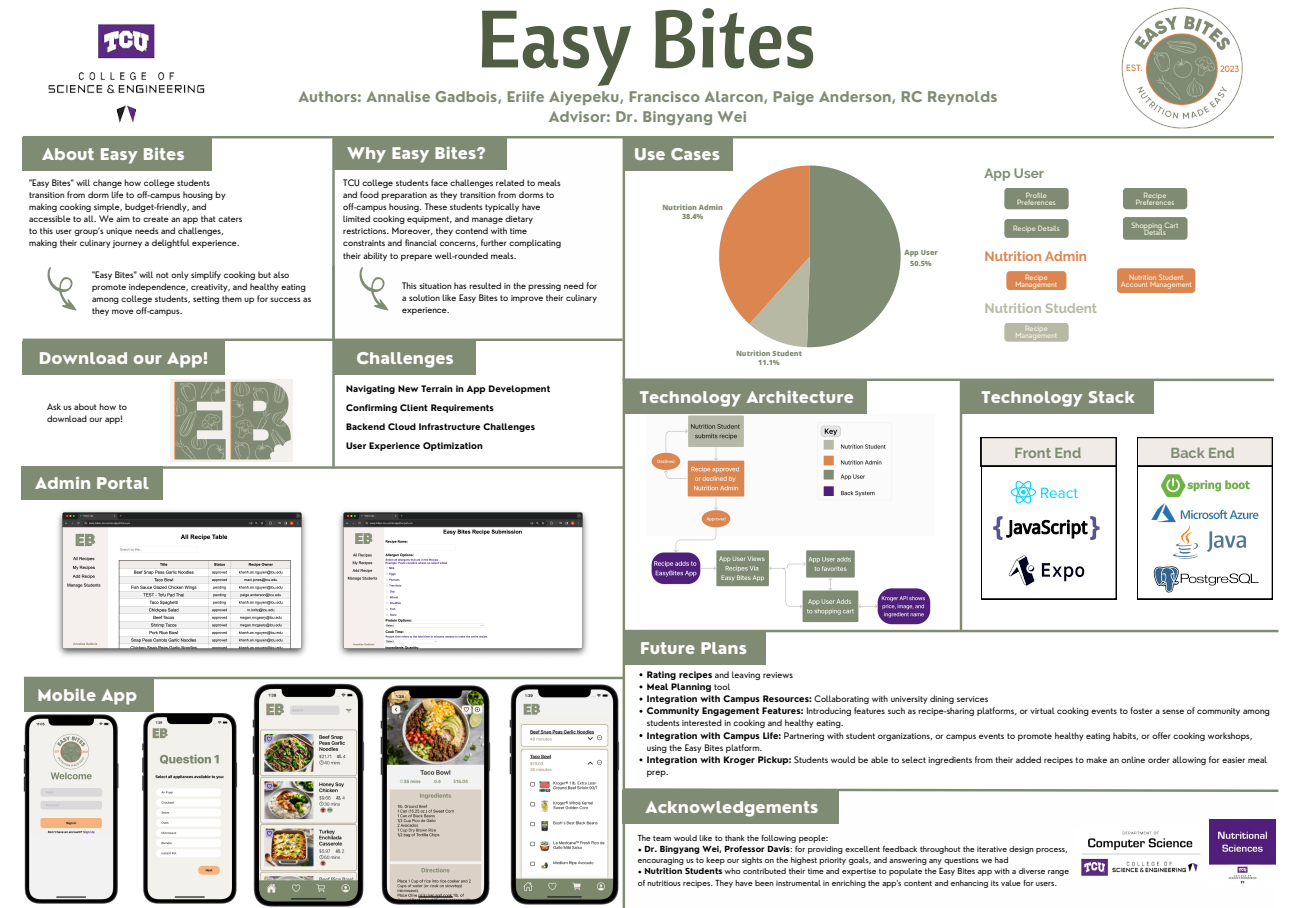
<style>
.page{position:relative;width:1296px;height:908px;background:#fff}
.page>*{position:absolute;margin:0;border:0;box-sizing:border-box;transform-origin:0 0}
.t1{font:80.94px "Cantora One";color:#515d43}
.t2{font:800 15.75px "Nourd";color:#fff}
.t3{font:700 14.4px/20px "Nourd";letter-spacing:.005em;color:#808b73;text-align:center}
.t4{font:700 14.4px "Raleway";color:#808b73}
.t5{font:700 13.5px "Raleway";color:#b7b9a5}
.t6{font:700 13.5px "Raleway";color:#db8650}
.t7{font:700 13.5px "Raleway";color:#808b73}
.t8{font:8.7px/12.2px "Nourd";letter-spacing:.005em;color:#000}
.t9{font:700 8.7px "Nourd";letter-spacing:.005em;color:#000}
.t10{font:8.16px/11.2px "Nourd";letter-spacing:.005em;color:#000}
.t11{font:7.2px/7.2px "Nourd";color:#fdfaed;text-align:center}
.t12{font:800 7.17px/8.9px "Open Sans";color:#808b73;text-align:center}
.s1{font-weight:700}
.s2{font-weight:400}
</style>
<div class="page">
<hr style="left:23px;top:136px;width:1251px;height:2px;background:#808b73">
<hr style="left:23px;top:338px;width:600px;height:3px;background:#808b73">
<hr style="left:22px;top:466px;width:602px;height:2px;background:#808b73">
<hr style="left:623px;top:137px;width:2px;height:770px;background:#808b73">
<hr style="left:332px;top:138px;width:3px;height:203px;background:#808b73">
<div style="left:334px;top:341px;width:142px;height:33px;background:#808b73"></div>
<div style="left:23px;top:137px;width:189px;height:33px;background:#808b73"></div>
<div style="left:961px;top:380px;width:192px;height:33px;background:#808b73"></div>
<div style="left:624px;top:137px;width:109px;height:33px;background:#808b73"></div>
<div style="left:334px;top:136px;width:173px;height:33px;background:#808b73"></div>
<div style="left:623px;top:790px;width:216px;height:33px;background:#808b73"></div>
<img style="left:48px;top:24px;width:157px;height:99px">
<svg style="left:719px;top:165px;width:182px;height:182px"></svg>
<hr style="left:24px;top:676px;width:600px;height:3px;background:#808b73">
<img style="left:1121px;top:7px;width:122px;height:122px">
<hr style="left:960px;top:380px;width:2px;height:251px;background:#808b73">
<div style="left:24px;top:677px;width:130px;height:33px;background:#808b73"></div>
<svg style="left:359px;top:267px;width:30px;height:43px"></svg>
<div style="left:624px;top:380px;width:243px;height:33px;background:#808b73"></div>
<img style="left:1210px;top:819px;width:66px;height:65px">
<img style="left:1081px;top:831px;width:120px;height:45px">
<div style="left:22px;top:466px;width:141px;height:33px;background:#808b73"></div>
<hr style="left:625px;top:629px;width:653px;height:3px;background:#808b73">
<div style="left:625px;top:631px;width:141px;height:33px;background:#808b73"></div>
<svg style="left:1137px;top:437px;width:136px;height:162px"></svg>
<svg style="left:622px;top:786px;width:657px;height:7px"></svg>
<svg style="left:622px;top:377px;width:652px;height:5px"></svg>
<svg style="left:981px;top:437px;width:135px;height:162px"></svg>
<img style="left:57px;top:510px;width:250px;height:147px">
<img style="left:338px;top:510px;width:250px;height:147px">
<div style="left:1004px;top:188px;width:65px;height:21px;background:#808b73;border-radius:4px"></div>
<div style="left:1123px;top:188px;width:64px;height:21px;background:#808b73;border-radius:4px"></div>
<div style="left:1004px;top:219px;width:65px;height:19px;background:#808b73;border-radius:4px"></div>
<div style="left:1123px;top:217px;width:65px;height:23px;background:#808b73;border-radius:4px"></div>
<div style="left:1006px;top:271px;width:60px;height:19px;background:#db8650;border-radius:4px"></div>
<div style="left:1117px;top:268px;width:78px;height:25px;background:#db8650;border-radius:4px"></div>
<div style="left:1004px;top:322px;width:65px;height:19px;background:#b7b9a5;border-radius:4px"></div>
<svg style="left:47px;top:267px;width:30px;height:43px"></svg>
<hr style="left:332px;top:265px;width:3px;height:203px;background:#808b73">
<div style="left:23px;top:341px;width:202px;height:33px;background:#808b73"></div>
<img style="left:651px;top:415px;width:280px;height:210px">
<img style="left:171px;top:379px;width:122px;height:82px">
<img style="left:142px;top:713px;width:96px;height:190px">
<img style="left:24px;top:714px;width:95px;height:188px">
<img style="left:252px;top:683px;width:113px;height:223px">
<img style="left:380px;top:685px;width:111px;height:219px">
<img style="left:509px;top:684px;width:111px;height:219px">
<p class="t1" style="left:476px;top:-14px;width:341px">Easy Bites</p>
<h2 class="t2" style="left:42px;top:144px;width:144px">About Easy Bites</h2>
<h2 class="t3" style="left:298px;top:86px;width:701px">Authors: Annalise Gadbois, Eriife Aiyepeku, Francisco Alarcon, Paige Anderson, RC Reynolds<br>Advisor: Dr. Bingyang Wei</h2>
<h2 class="t2" style="left:347px;top:143px;width:140px">Why Easy Bites?</h2>
<p class="t2" style="left:634px;top:144px;width:87px">Use Cases</p>
<p class="t8" style="left:29px;top:176px;width:215px">"Easy Bites" will change how college students transition from dorm life to off-campus housing by making cooking simple, budget-friendly, and accessible to all. We aim to create an app that caters to this user group’s unique needs and challenges, making their culinary journey a delightful experience.</p>
<h3 class="t8" style="left:92px;top:268px;width:221px">"Easy Bites" will not only simplify cooking but also promote independence, creativity, and healthy eating among college students, setting them up for success as they move off-campus.</h3>
<p class="t2" style="left:39px;top:348px;width:171px">Download our App!</p>
<p class="t8" style="left:47px;top:400px;width:81px">Ask us about how to download our app!</p>
<p class="t2" style="left:35px;top:473px;width:116px">Admin Portal</p>
<h3 class="t8" style="left:343px;top:176px;width:219px">TCU college students face challenges related to meals and food preparation as they transition from dorms to off-campus housing. These students typically have limited cooking equipment, and manage dietary restrictions. Moreover, they contend with time constraints and financial concerns, further complicating their ability to prepare well-rounded meals.</h3>
<h2 class="t8" style="left:402px;top:279px;width:197px;text-align:justify">This situation has resulted in the pressing need for a solution like Easy Bites to improve their culinary experience.</h2>
<h1 class="t2" style="left:356px;top:348px;width:99px">Challenges</h1>
<h2 class="t9" style="left:346px;top:383px;width:206px">Navigating New Terrain in App Development</h2>
<h2 class="t9" style="left:346px;top:402px;width:149px">Confirming Client Requirements</h2>
<h3 class="t9" style="left:346px;top:421px;width:190px">Backend Cloud Infrastructure Challenges</h3>
<p class="t9" style="left:346px;top:440px;width:138px">User Experience Optimization</p>
<p class="t12" style="left:662px;top:202px;width:62px">Nutrition Admin<br>38.4%</p>
<p class="t12" style="left:736px;top:349px;width:67px">Nutrition Student<br>11.1%</p>
<h4 class="t2" style="left:640px;top:387px;width:216px">Technology Architecture</h4>
<p class="t12" style="left:905px;top:247px;width:35px;line-height:10.5px">App User<br>50.5%</p>
<p class="t7" style="left:985px;top:165px;width:61px">App User</p>
<p class="t11" style="left:1017px;top:191px;width:40px">Profile<br>Preferences</p>
<h2 class="t11" style="left:1136px;top:191px;width:40px">Recipe<br>Preferences</h2>
<p class="t11" style="left:1013px;top:225px;width:48px">Recipe Details</p>
<p class="t11" style="left:1132px;top:221px;width:48px">Shopping Cart</p>
<h2 class="t11" style="left:1144px;top:228px;width:23px">Details</h2>
<p class="t11" style="left:1015px;top:273px;width:43px">Recipe<br>Management</p>
<p class="t11" style="left:1121px;top:273px;width:73px">Nutrition Student<br>Account Management</p>
<p class="t11" style="left:1015px;top:325px;width:43px">Recipe<br>Management</p>
<p class="t6" style="left:984px;top:248px;width:104px">Nutrition Admin</p>
<h2 class="t5" style="left:985px;top:300px;width:114px">Nutrition Student</h2>
<p class="t2" style="left:982px;top:387px;width:155px">Technology Stack</p>
<p class="t4" style="left:1014px;top:444px;width:68px">Front End</p>
<h3 class="t4" style="left:1171px;top:444px;width:66px">Back End</h3>
<h2 class="t2" style="left:38px;top:684px;width:101px">Mobile App</h2>
<p class="t2" style="left:640px;top:638px;width:109px">Future Plans</p>
<p class="t8" style="left:647px;top:668px;width:148px"><span class="s1">Rating recipes</span> and leaving reviews</p>
<p class="t9" style="left:647px;top:681px;width:85px">Meal Planning <span class="s2">tool</span></p>
<p class="t8" style="left:647px;top:692px;width:343px"><span class="s1">Integration with Campus Resources:</span> Collaborating with university dining services</p>
<p class="t8" style="left:647px;top:704px;width:625px"><span class="s1">Community Engagement Features:</span> Introducing features such as recipe-sharing platforms, or virtual cooking events to foster a sense of community among students interested in cooking and healthy eating.</p>
<p class="t8" style="left:647px;top:729px;width:607px"><span class="s1">Integration with Campus Life:</span> Partnering with student organizations, or campus events to promote healthy eating habits, or offer cooking workshops, using the Easy Bites platform.</p>
<p class="t8" style="left:647px;top:753px;width:622px"><span class="s1">Integration with Kroger Pickup:</span> Students would be able to select ingredients from their added recipes to make an online order allowing for easier meal prep.</p>
<h2 class="t2" style="left:646px;top:797px;width:175px">Acknowledgements</h2>
<h4 class="t10" style="left:638px;top:831px;width:192px">The team would like to thank the following people:</h4>
<h4 class="t10" style="left:638px;top:842px;width:431px">• <span class="s1">Dr. Bingyang Wei, Professor Davis</span>: for providing excellent feedback throughout the iterative design process, encouraging us to keep our sights on the highest priority goals, and answering any questions we had</h4>
<h4 class="t10" style="left:638px;top:865px;width:433px">• <span class="s1">Nutrition Students</span> who contributed their time and expertise to populate the Easy Bites app with a diverse range of nutritious recipes. They have been instrumental in enriching the app's content and enhancing its value for users.</h4>
</div>
